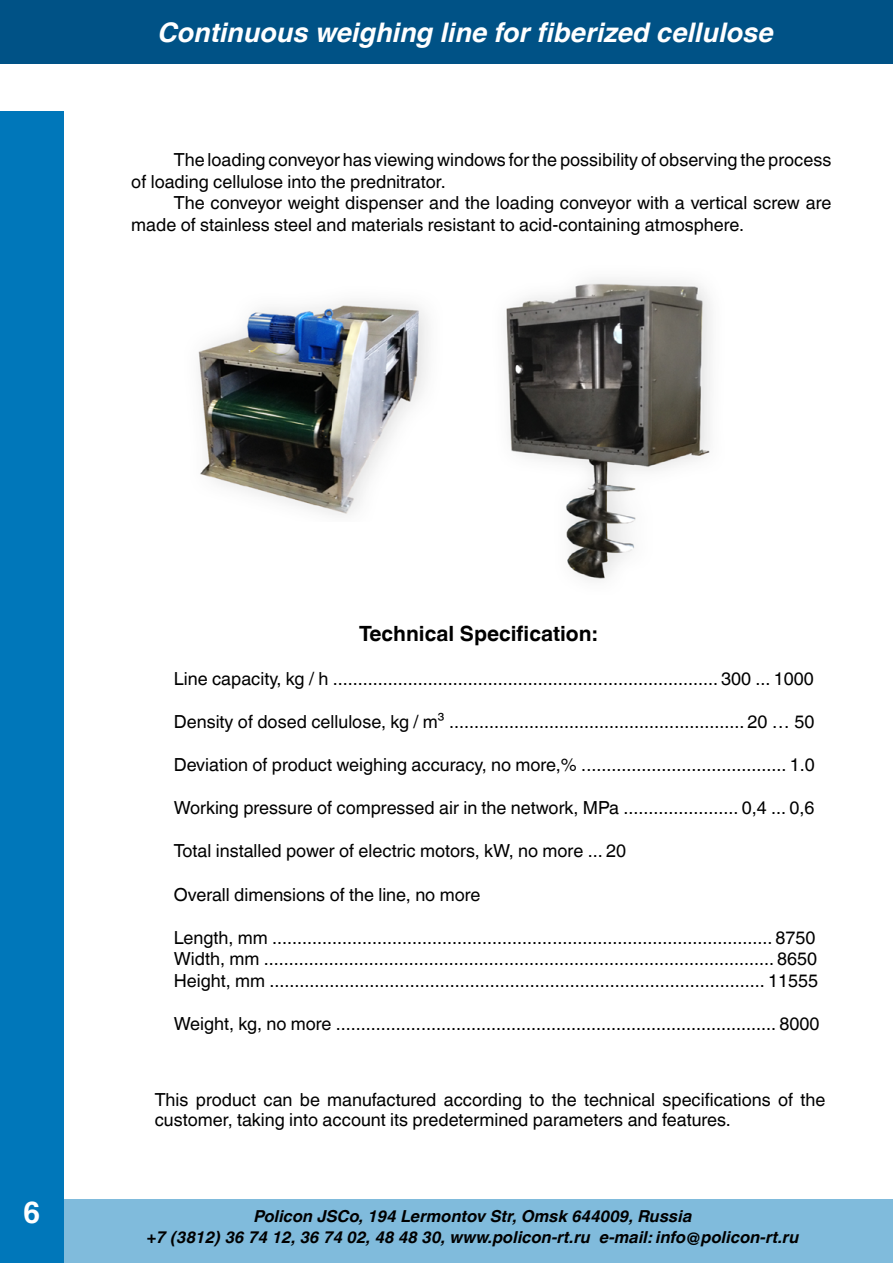
<style>
.page{position:relative;width:893px;height:1263px;background:#fff}
.page>*{position:absolute;margin:0;border:0;box-sizing:border-box;transform-origin:0 0}
.t1{font:700 30px "A1010 Helvetika";color:#fff}
.t2{font:italic 700 27px "Helvetica World";color:#fff}
.t3{font:700 21px "Helvetica World";color:#000}
.t4{font:18px/21.6px "Helvetica World";color:#000}
.t5{font:italic 700 16.5px/21.6px "Helvetica World";color:#000;text-align:center}
</style>
<div class="page">
<div style="left:0;top:112px;width:64px;height:1151px;background:#0077ba"></div>
<div style="left:0;top:0;width:893px;height:63px;background:#005286"></div>
<div style="left:64px;top:1199px;width:829px;height:64px;background:#80bbdc"></div>
<img style="left:506px;top:279px;width:205px;height:301px">
<img style="left:198px;top:301px;width:230px;height:214px">
<h2 class="t2" style="left:158px;top:16px;width:617px">Continuous weighing line for fiberized cellulose</h2>
<p class="t4" style="left:131px;top:149px;width:701px;text-indent:43px">The loading conveyor has viewing windows for the possibility of observing the process of loading cellulose into the prednitrator.</p>
<p class="t4" style="left:131px;top:192px;width:701px;text-indent:43px">The conveyor weight dispenser and the loading conveyor with a vertical screw are made of stainless steel and materials resistant to acid-containing atmosphere.</p>
<p class="t3" style="left:359px;top:621px;width:240px">Technical Specification:</p>
<p class="t4" style="left:174px;top:667px;width:642px">Line capacity, kg / h ............................................................................. 300 ... 1000</p>
<p class="t4" style="left:174px;top:711px;width:642px">Density of dosed cellulose, kg / m³ ........................................................... 20 … 50</p>
<p class="t4" style="left:174px;top:754px;width:642px">Deviation of product weighing accuracy, no more,% ......................................... 1.0</p>
<p class="t4" style="left:174px;top:797px;width:642px">Working pressure of compressed air in the network, MPa ....................... 0,4 ... 0,6</p>
<p class="t4" style="left:174px;top:840px;width:454px">Total installed power of electric motors, kW, no more ... 20</p>
<p class="t4" style="left:174px;top:883px;width:308px">Overall dimensions of the line, no more</p>
<p class="t4" style="left:174px;top:927px;width:646px">Length, mm .................................................................................................... 8750<br>Width, mm ...................................................................................................... 8650<br>Height, mm ................................................................................................... 11555</p>
<p class="t4" style="left:174px;top:1013px;width:647px">Weight, kg, no more ........................................................................................ 8000</p>
<p class="t4" style="left:155px;top:1090px;width:672px;line-height:19.8px">This product can be manufactured according to the technical specifications of the customer, taking into account its predetermined parameters and features.</p>
<h1 class="t1" style="left:24px;top:1195px;width:18px">6</h1>
<p class="t5" style="left:147px;top:1205px;width:654px">Policon JSCo, 194 Lermontov Str, Omsk 644009, Russia<br>+7 (3812) 36 74 12, 36 74 02, 48 48 30, www.policon-rt.ru e-mail: info@policon-rt.ru</p>
</div>
